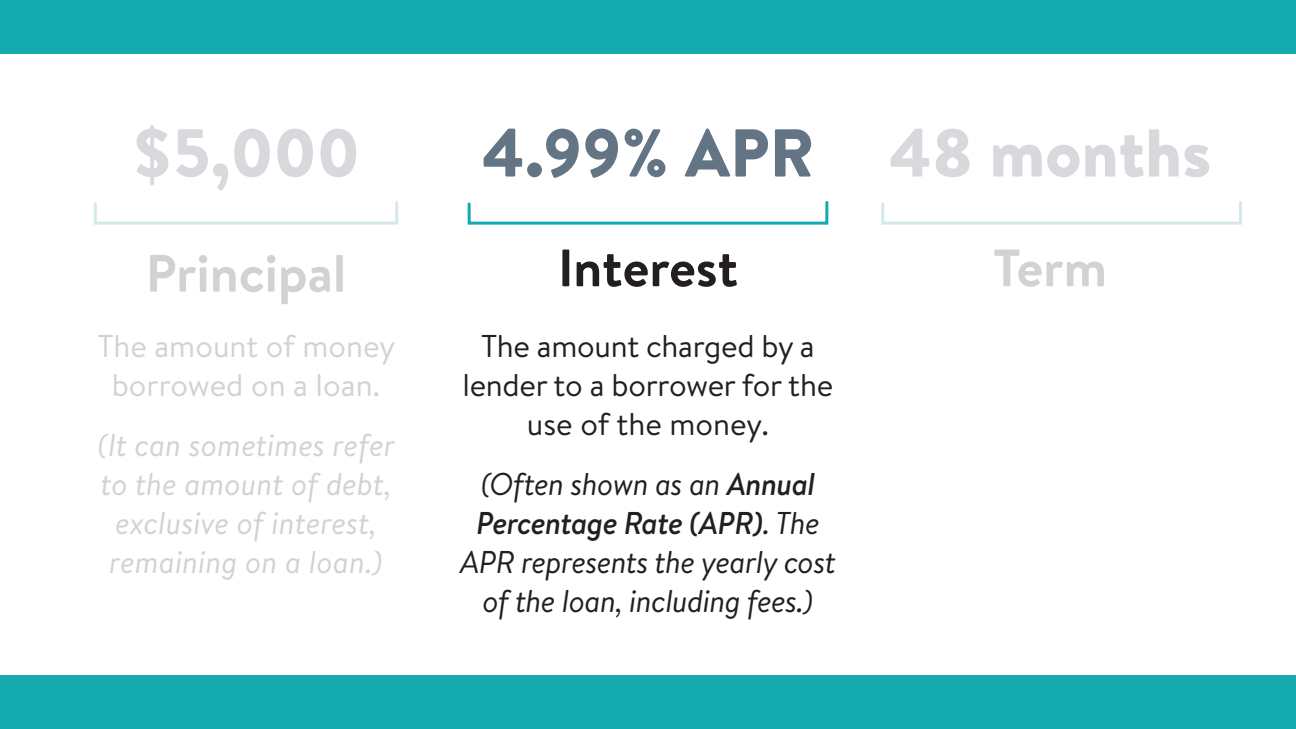
<style>
.page{position:relative;width:1296px;height:729px;background:#fff}
.page>*{position:absolute;margin:0;border:0;box-sizing:border-box;transform-origin:0 0}
.t1{font:900 67.5px "Brandon Text";color:#d7d9dd}
.t2{font:900 67.5px "Brandon Text";color:#637584}
.t3{font:700 52.5px "Brandon Text";color:#d1d2d4}
.t4{font:700 52.5px "Brandon Text";color:#231f20}
.t5{font:italic 31.5px/39px "Brandon Text";letter-spacing:-.02em;color:#231f20;text-align:center}
.t6{font:italic 31.5px/39px "Brandon Text";color:#d1d2d4;text-align:center}
.t7{font:31.5px/39px "Brandon Text";letter-spacing:-.01em;color:#231f20;text-align:center}
.t8{font:31.5px/39px "Brandon Text";color:#d1d2d4;text-align:center}
.s1{font-weight:500}
</style>
<div class="page">
<div style="left:0;top:0;width:1296px;height:54px;background:#15abae"></div>
<div style="left:0;top:675px;width:1296px;height:54px;background:#15abae"></div>
<svg style="left:93px;top:201px;width:306px;height:24px"></svg>
<svg style="left:881px;top:201px;width:361px;height:24px"></svg>
<svg style="left:467px;top:201px;width:362px;height:24px"></svg>
<h1 class="t1" style="left:132px;top:105px;width:229px">$5,000</h1>
<h1 class="t1" style="left:889px;top:105px;width:324px">48 months</h1>
<h1 class="t2" style="left:482px;top:105px;width:334px">4.99% APR</h1>
<h2 class="t3" style="left:146px;top:237px;width:202px">Principal</h2>
<h2 class="t3" style="left:993px;top:232px;width:115px">Term</h2>
<h2 class="t4" style="left:558px;top:232px;width:182px">Interest</h2>
<p class="t8" style="left:97px;top:325px;width:299px">The amount of money borrowed on a loan.</p>
<p class="t6" style="left:97px;top:424px;width:299px">(It can sometimes refer to the amount of debt, exclusive of interest, remaining on a loan.)</p>
<p class="t7" style="left:462px;top:325px;width:373px">The amount charged by a lender to a borrower for the use of the money.</p>
<p class="t5" style="left:460px;top:463px;width:377px">(Often shown as an <span class="s1">Annual<br>Percentage Rate (APR)</span>. The<br>APR represents the yearly cost of the loan, including fees.)</p>
</div>
